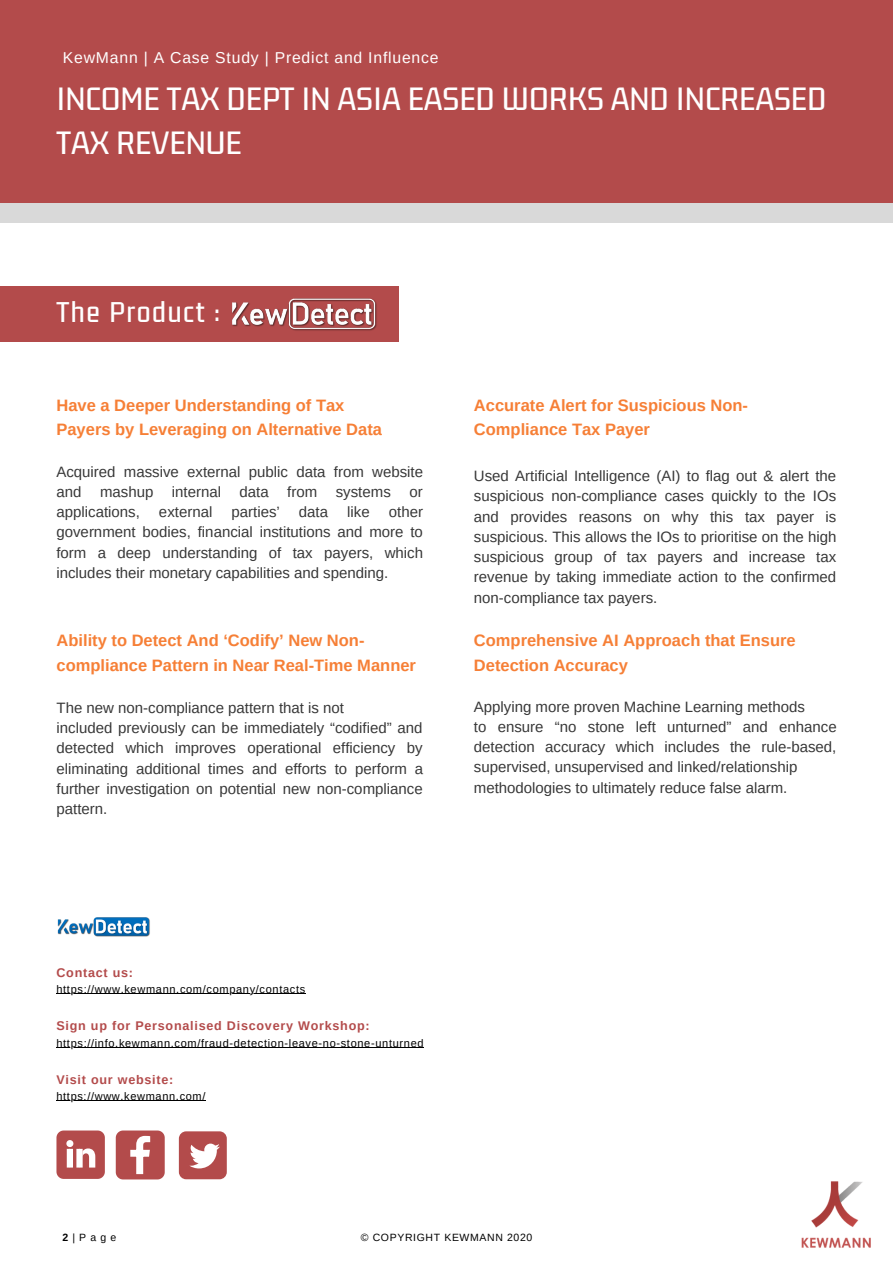
<style>
.page{position:relative;width:893px;height:1263px;background:#fff}
.page>*{position:absolute;margin:0;border:0;box-sizing:border-box;transform-origin:0 0}
.t1{font:500 36px/44.4px "Gemunu Libre";color:#fff}
.t2{font:500 31.88px "Gemunu Libre";letter-spacing:.05em;color:#fff}
.t3{font:700 16.5px/24.2px "Arimo";color:#f67f36}
.t4{font:15.75px "Arimo";letter-spacing:.05em;color:#fff}
.t5{font:15px/20.2px "Arimo";color:#383838;text-align:justify}
.t6{font:700 12.6px "Arimo";letter-spacing:.06em;color:#b34b4b}
.t7{font:11.02px "Arimo";letter-spacing:.06em;color:#000}
.t8{font:10.5px "Arimo";letter-spacing:.06em;color:#000}
.s1{font-weight:700}
</style>
<div class="page">
<div style="left:0;top:0;width:893px;height:203px;background:#b34b4b"></div>
<div style="left:0;top:203px;width:893px;height:19px;background:#d9d9d9"></div>
<div style="left:0;top:286px;width:399px;height:55px;background:#b34b4b"></div>
<img style="left:801px;top:1181px;width:70px;height:67px">
<svg style="left:56px;top:1130px;width:49px;height:49px"></svg>
<svg style="left:116px;top:1130px;width:49px;height:49px"></svg>
<div style="left:179px;top:1131px;width:48px;height:48px;background:#b34b4b;border-radius:7px"></div>
<svg style="left:189px;top:1143px;width:31px;height:25px"></svg>
<hr style="left:56px;top:993px;width:250px;height:1px;background:#000">
<hr style="left:56px;top:1047px;width:368px;height:1px;background:#000">
<hr style="left:56px;top:1100px;width:150px;height:1px;background:#000">
<img style="left:232px;top:298px;width:145px;height:33px">
<img style="left:57px;top:917px;width:93px;height:20px">
<p class="t4" style="left:63px;top:49px;width:377px">KewMann | A Case Study | Predict and Influence</p>
<h1 class="t1" style="left:56px;top:78px;width:771px">INCOME TAX DEPT IN ASIA EASED WORKS AND INCREASED<br>TAX REVENUE</h1>
<h2 class="t2" style="left:56px;top:296px;width:165px">The Product :</h2>
<p class="t3" style="left:56px;top:393px;width:327px">Have a Deeper Understanding of Tax<br>Payers by Leveraging on Alternative Data</p>
<p class="t5" style="left:56px;top:461px;width:368px">Acquired massive external public data from website and mashup internal data from systems or applications,</p>
<p class="t5" style="left:56px;top:502px;width:368px;text-indent:332px">other government bodies, financial institutions and more to form a deep understanding of tax payers, which includes their monetary capabilities and spending.</p>
<p class="t5" style="left:159px;top:502px;width:55px">external</p>
<p class="t5" style="left:231px;top:502px;width:50px">parties’</p>
<p class="t5" style="left:299px;top:502px;width:31px">data</p>
<p class="t5" style="left:347px;top:502px;width:24px">like</p>
<p class="t3" style="left:56px;top:628px;width:361px;line-height:24.8px">Ability to Detect And ‘Codify’ New Non&shy;compliance Pattern in Near Real-Time Manner</p>
<p class="t5" style="left:56px;top:697px;width:368px;text-align:left">The new non-compliance pattern that is not<br>included previously can be immediately “codified” and detected which improves operational efficiency by eliminating additional times and efforts to perform a further investigation on potential new non-compliance pattern.</p>
<p class="t3" style="left:474px;top:393px;width:276px">Accurate Alert for Suspicious Non-<br>Compliance Tax Payer</p>
<p class="t5" style="left:474px;top:466px;width:364px">Used Artificial Intelligence (AI) to flag out &amp; alert the suspicious non-compliance cases quickly to the IOs and provides reasons on why this tax payer is suspicious. This allows the IOs to prioritise on the high suspicious group of tax payers and increase tax revenue by taking immediate action to the confirmed non-compliance tax payers.</p>
<p class="t3" style="left:474px;top:629px;width:323px">Comprehensive AI Approach that Ensure<br>Detection Accuracy</p>
<p class="t5" style="left:474px;top:696px;width:364px;text-align:left">Applying more proven Machine Learning methods<br>to ensure “no stone left unturned” and enhance detection accuracy which includes the rule-based, supervised, unsupervised and linked/relationship methodologies to ultimately reduce false alarm.</p>
<p class="t6" style="left:56px;top:965px;width:78px">Contact us:</p>
<p class="t7" style="left:56px;top:983px;width:250px">https://www.kewmann.com/company/contacts</p>
<p class="t6" style="left:56px;top:1019px;width:315px">Sign up for Personalised Discovery Workshop:</p>
<p class="t7" style="left:56px;top:1036px;width:368px">https://info.kewmann.com/fraud-detection-leave-no-stone-unturned</p>
<p class="t6" style="left:56px;top:1072px;width:118px">Visit our website:</p>
<p class="t7" style="left:56px;top:1090px;width:150px">https://www.kewmann.com/</p>
<p class="t8" style="left:62px;top:1232px;width:55px"><span class="s1">2</span>|Page</p>
<p class="t8" style="left:361px;top:1232px;width:173px">© COPYRIGHT KEWMANN 2020</p>
</div>
